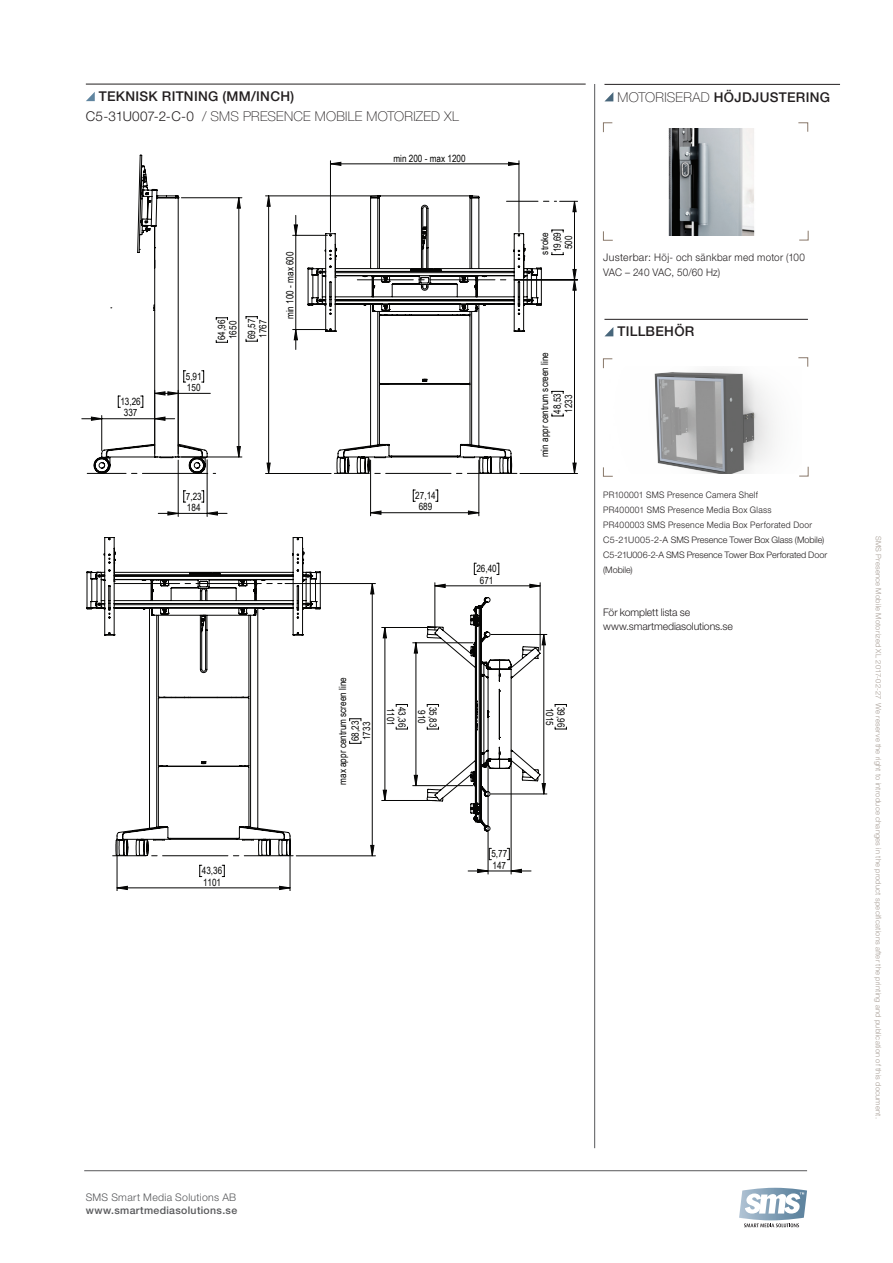
<style>
.page{position:relative;width:893px;height:1263px;background:#fff}
.page>*{position:absolute;margin:0;border:0;box-sizing:border-box;transform-origin:0 0}
.t1{font:100 13.5px/19.5px "Helvetica Neue LT Std";letter-spacing:.02em;color:#231f20}
.t2{font:500 13.5px "Helvetica Neue LT Std";letter-spacing:.02em;color:#231f20}
.t3{font:300 10.5px/15px "Helvetica Neue LT Std";letter-spacing:.03em;color:#231f20}
.t4{font:300 10.5px/13.5px "Helvetica Neue LT Std";color:#231f20}
.t5{font:500 10.5px "Helvetica Neue LT Std";letter-spacing:.03em;color:#57585a}
.t6{font:300 10.5px "Helvetica Neue LT Std";letter-spacing:.03em;color:#57585a}
.t7{font:9.9px/11.4px "Arial Narrow";color:#050504}
.t8{font:300 9px/15px "Helvetica Neue LT Std";letter-spacing:.025em;color:#231f20;scale:.94 1}
.t9{font:300 7.5px "Helvetica Neue LT Std";letter-spacing:.035em;color:#a69c94}
.s1{font-weight:500}
.s2{font-weight:300}
.s3{font-weight:100}
</style>
<div class="page">
<svg style="left:739px;top:1188px;width:68px;height:39px"></svg>
<hr style="left:84px;top:1170px;width:723px;height:1px;background:#57585a">
<hr style="left:594px;top:84px;width:1px;height:1064px;background:#57585a">
<img style="left:668px;top:129px;width:87px;height:106px">
<svg style="left:603px;top:231px;width:10px;height:10px"></svg>
<svg style="left:799px;top:230px;width:9px;height:10px"></svg>
<svg style="left:798px;top:122px;width:10px;height:10px"></svg>
<img style="left:654px;top:370px;width:121px;height:103px">
<svg style="left:603px;top:467px;width:10px;height:10px"></svg>
<svg style="left:799px;top:466px;width:9px;height:10px"></svg>
<svg style="left:798px;top:357px;width:10px;height:10px"></svg>
<hr style="left:604px;top:319px;width:204px;height:1px;background:#231f20">
<svg style="left:605px;top:327px;width:8px;height:9px"></svg>
<hr style="left:604px;top:84px;width:236px;height:1px;background:#231f20">
<svg style="left:605px;top:92px;width:8px;height:9px"></svg>
<svg style="left:603px;top:358px;width:10px;height:10px"></svg>
<svg style="left:603px;top:122px;width:10px;height:11px"></svg>
<hr style="left:86px;top:84px;width:500px;height:1px;background:#231f20">
<svg style="left:86px;top:92px;width:9px;height:9px"></svg>
<hr style="left:266px;top:196px;width:111px;height:1px;background:#050504">
<hr style="left:266px;top:473px;width:65px;height:1px;background:#050504">
<hr style="left:178px;top:460px;width:1px;height:56px;background:#050504">
<hr style="left:207px;top:460px;width:1px;height:56px;background:#050504">
<hr style="left:181px;top:457px;width:61px;height:1px;background:#050504">
<hr style="left:181px;top:197px;width:61px;height:1px;background:#050504">
<hr style="left:293px;top:235px;width:34px;height:1px;background:#050504">
<hr style="left:293px;top:329px;width:34px;height:1px;background:#050504">
<hr style="left:370px;top:460px;width:1px;height:56px;background:#050504">
<hr style="left:479px;top:460px;width:1px;height:56px;background:#050504">
<hr style="left:330px;top:161px;width:1px;height:71px;background:#050504">
<hr style="left:519px;top:161px;width:1px;height:71px;background:#050504">
<svg style="left:542px;top:201px;width:36px;height:273px"></svg>
<svg style="left:267px;top:195px;width:4px;height:278px"></svg>
<svg style="left:237px;top:197px;width:21px;height:260px"></svg>
<svg style="left:294px;top:215px;width:4px;height:134px"></svg>
<svg style="left:331px;top:162px;width:188px;height:352px"></svg>
<svg style="left:308px;top:195px;width:234px;height:279px"></svg>
<svg style="left:82px;top:155px;width:146px;height:360px"></svg>
<hr style="left:385px;top:627px;width:1px;height:173px;background:#050504">
<hr style="left:382px;top:800px;width:54px;height:1px;background:#050504">
<hr style="left:382px;top:627px;width:54px;height:1px;background:#050504">
<svg style="left:396px;top:727px;width:12px;height:3px"></svg>
<svg style="left:396px;top:704px;width:12px;height:2px"></svg>
<svg style="left:555px;top:704px;width:12px;height:2px"></svg>
<svg style="left:555px;top:727px;width:12px;height:3px"></svg>
<hr style="left:491px;top:634px;width:56px;height:1px;background:#050504">
<hr style="left:491px;top:794px;width:56px;height:1px;background:#050504">
<hr style="left:413px;top:642px;width:60px;height:1px;background:#050504">
<hr style="left:413px;top:785px;width:60px;height:1px;background:#050504">
<hr style="left:488px;top:762px;width:1px;height:112px;background:#050504">
<hr style="left:511px;top:762px;width:1px;height:112px;background:#050504">
<svg style="left:507px;top:848px;width:3px;height:12px"></svg>
<svg style="left:489px;top:848px;width:2px;height:12px"></svg>
<hr style="left:435px;top:585px;width:105px;height:1px;background:#050504">
<hr style="left:435px;top:583px;width:1px;height:47px;background:#050504">
<hr style="left:540px;top:583px;width:1px;height:67px;background:#050504">
<svg style="left:497px;top:563px;width:3px;height:12px"></svg>
<svg style="left:474px;top:563px;width:2px;height:12px"></svg>
<svg style="left:383px;top:790px;width:4px;height:10px"></svg>
<svg style="left:383px;top:628px;width:4px;height:10px"></svg>
<svg style="left:414px;top:642px;width:4px;height:144px"></svg>
<svg style="left:468px;top:869px;width:63px;height:4px"></svg>
<svg style="left:434px;top:584px;width:12px;height:4px"></svg>
<svg style="left:529px;top:584px;width:12px;height:4px"></svg>
<svg style="left:427px;top:597px;width:119px;height:234px"></svg>
<hr style="left:372px;top:583px;width:1px;height:273px;background:#050504">
<hr style="left:296px;top:855px;width:79px;height:1px;background:#050504">
<hr style="left:285px;top:583px;width:90px;height:1px;background:#050504">
<svg style="left:349px;top:718px;width:13px;height:3px"></svg>
<svg style="left:349px;top:741px;width:13px;height:3px"></svg>
<svg style="left:199px;top:865px;width:3px;height:12px"></svg>
<svg style="left:222px;top:865px;width:3px;height:12px"></svg>
<hr style="left:117px;top:839px;width:1px;height:51px;background:#050504">
<hr style="left:290px;top:839px;width:1px;height:51px;background:#050504">
<svg style="left:370px;top:845px;width:4px;height:11px"></svg>
<svg style="left:370px;top:584px;width:4px;height:10px"></svg>
<svg style="left:117px;top:886px;width:173px;height:4px"></svg>
<svg style="left:87px;top:537px;width:234px;height:319px"></svg>
<h1 class="t1" style="left:86px;top:87px;width:375px;text-indent:13px"><span class="s1">TEKNISK RITNING (MM/INCH)<br></span><span class="s2">C5-31U007-2-C-0</span> / SMS PRESENCE MOBILE MOTORIZED XL</h1>
<p class="t7" style="left:120px;top:395px;width:22px;text-align:center">13,26<br>337</p>
<p class="t7" style="left:186px;top:370px;width:17px">5,91<br>150</p>
<p class="t7" style="left:216px;top:340px;width:22px;rotate:-90deg">64,96<br>1650</p>
<p class="t7" style="left:246px;top:339px;width:22px;rotate:-90deg">69,57<br>1767</p>
<p class="t7" style="left:284px;top:319px;width:69px;rotate:-90deg">min 100 - max 600</p>
<p class="t7" style="left:186px;top:490px;width:17px">7,23<br>184</p>
<p class="t7" style="left:202px;top:865px;width:22px">43,36<br>1101</p>
<p class="t7" style="left:393px;top:152px;width:74px">min 200 - max 1200</p>
<p class="t7" style="left:538px;top:254px;width:24px;line-height:12.6px;rotate:-90deg">stroke<br>19,69</p>
<p class="t7" style="left:563px;top:249px;width:15px;rotate:-90deg">500</p>
<p class="t7" style="left:415px;top:489px;width:22px;text-align:center">27,14<br>689</p>
<p class="t7" style="left:476px;top:563px;width:22px;text-align:center">26,40<br>671</p>
<p class="t7" style="left:538px;top:457px;width:107px;line-height:12.6px;text-align:center;rotate:-90deg">min appr centrum screen line<br>48,53</p>
<p class="t7" style="left:563px;top:413px;width:20px;rotate:-90deg">1233</p>
<p class="t7" style="left:336px;top:785px;width:109px;line-height:12.6px;text-align:center;rotate:-90deg">max appr centrum screen line<br>68,23</p>
<p class="t7" style="left:361px;top:740px;width:20px;rotate:-90deg">1733</p>
<p class="t7" style="left:397px;top:708px;width:20px;rotate:90deg">1101</p>
<p class="t7" style="left:408px;top:707px;width:22px;rotate:90deg">43,36</p>
<p class="t7" style="left:439px;top:707px;width:22px;text-align:center;rotate:90deg">35,83<br>910</p>
<p class="t7" style="left:556px;top:708px;width:20px;rotate:90deg">1015</p>
<p class="t7" style="left:567px;top:707px;width:22px;rotate:90deg">39,96</p>
<p class="t7" style="left:491px;top:848px;width:17px">5,77<br>147</p>
<h1 class="t2" style="left:617px;top:89px;width:214px"><span class="s3">MOTORISERAD</span> HÖJDJUSTERING</h1>
<p class="t3" style="left:603px;top:249px;width:203px">Justerbar: Höj- och sänkbar med motor (100<br>VAC – 240 VAC, 50/60 Hz)</p>
<h1 class="t2" style="left:617px;top:323px;width:78px">TILLBEHÖR</h1>
<p class="t8" style="left:603px;top:487px;width:240px">PR100001 SMS Presence Camera Shelf<br>PR400001 SMS Presence Media Box Glass<br>PR400003 SMS Presence Media Box Perforated Door C5-21U005-2-A SMS Presence Tower Box Glass (Mobile)<br>C5-21U006-2-A SMS Presence Tower Box Perforated Door (Mobile)</p>
<p class="t4" style="left:603px;top:605px;width:131px">För komplett lista se www.smartmediasolutions.se</p>
<p class="t6" style="left:86px;top:1191px;width:152px">SMS Smart Media Solutions AB</p>
<p class="t5" style="left:86px;top:1204px;width:153px">www.smartmediasolutions.se</p>
<p class="t9" style="left:883px;top:536px;width:584px;rotate:90deg">SMS Presence Mobile Motorized XL 2017-02-27 We reserve the right to introduce changes in the product specifications after the printing and publication of this document.</p>
</div>
